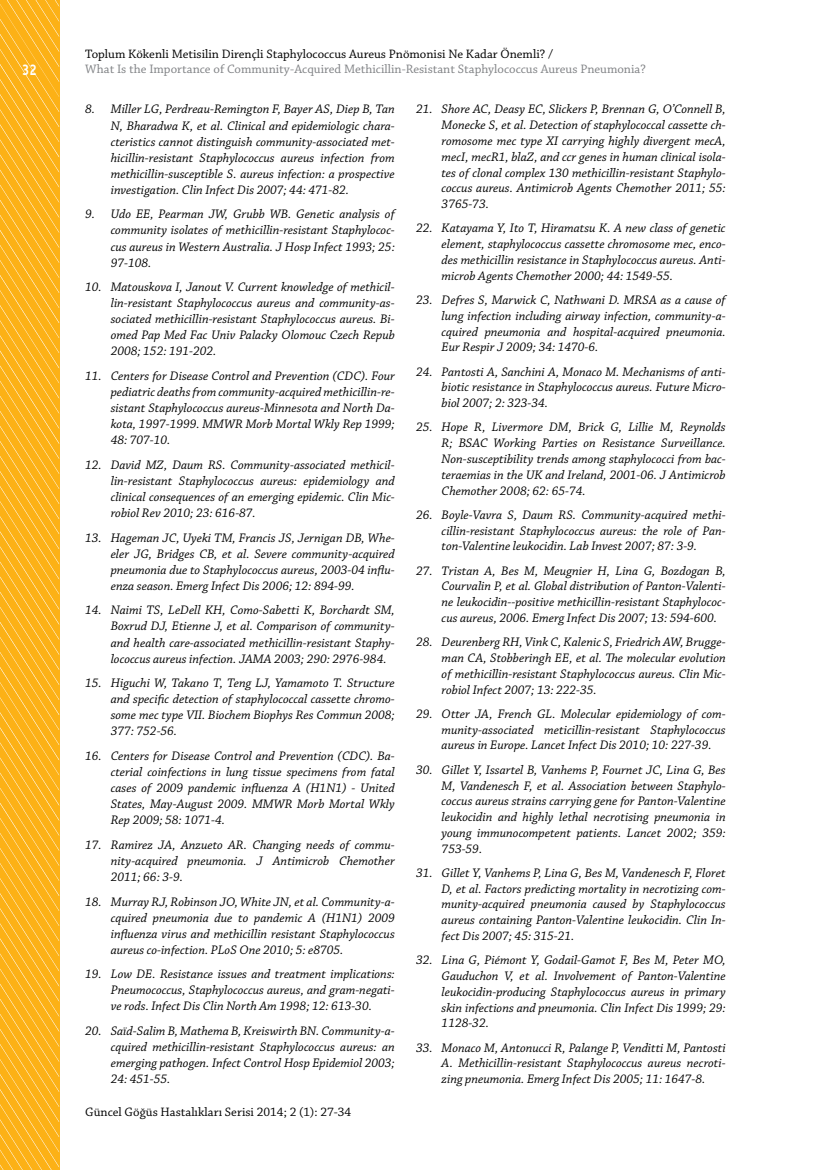
<style>
.page{position:relative;width:830px;height:1170px;background:#fff}
.page>*{position:absolute;margin:0;border:0;box-sizing:border-box;transform-origin:0 0}
.t1{font:700 15px "Alwyn";color:#fff;scale:.85 1}
.t2{font:italic 13.05px/15.8px "Chaparral Pro";color:#000;text-align:justify}
.t3{font:12.9px "Chaparral Pro";color:#000}
.t4{font:12.9px "Chaparral Pro";color:#808285}
</style>
<div class="page">
<svg style="left:0;top:0;width:59px;height:1169px;background:#fcb522"></svg>
<p class="t1" style="left:22px;top:61px;width:19px">32</p>
<p class="t3" style="left:85px;top:47px;width:469px">Toplum Kökenli Metisilin Dirençli Staphylococcus Aureus Pnömonisi Ne Kadar Önemli? /</p>
<p class="t4" style="left:85px;top:62px;width:562px">What Is the Importance of Community-Acquired Methicillin-Resistant Staphylococcus Aureus Pneumonia?</p>
<p class="t2" style="left:111px;top:102px;width:285px;text-indent:-26px">8. Miller LG, Perdreau-Remington F, Bayer AS, Diep B, Tan N, Bharadwa K, et al. Clinical and epidemiologic chara&shy;cteristics cannot distinguish community-associated met&shy;hicillin-resistant Staphylococcus aureus infection from methicillin-susceptible S. aureus infection: a prospective investigation. Clin Infect Dis 2007; 44: 471-82.</p>
<p class="t2" style="left:111px;top:207px;width:285px;text-indent:-26px">9. Udo EE, Pearman JW, Grubb WB. Genetic analysis of community isolates of methicillin-resistant Staphylococ&shy;cus aureus in Western Australia. J Hosp Infect 1993; 25:<br>97-108.</p>
<p class="t2" style="left:111px;top:279px;width:285px;text-indent:-26px">10. Matouskova I, Janout V. Current knowledge of methicil&shy;lin-resistant Staphylococcus aureus and community-as&shy;sociated methicillin-resistant Staphylococcus aureus. Bi&shy;omed Pap Med Fac Univ Palacky Olomouc Czech Repub 2008; 152: 191-202.</p>
<p class="t2" style="left:111px;top:368px;width:285px;text-indent:-26px">11. Centers for Disease Control and Prevention (CDC). Four pediatric deaths from community-acquired methicillin-re&shy;sistant Staphylococcus aureus-Minnesota and North Da&shy;kota, 1997-1999. MMWR Morb Mortal Wkly Rep 1999; 48: 707-10.</p>
<p class="t2" style="left:111px;top:457px;width:285px;text-indent:-26px">12. David MZ, Daum RS. Community-associated methicil&shy;lin-resistant Staphylococcus aureus: epidemiology and clinical consequences of an emerging epidemic. Clin Mic&shy;robiol Rev 2010; 23: 616-87.</p>
<p class="t2" style="left:111px;top:530px;width:285px;text-indent:-26px">13. Hageman JC, Uyeki TM, Francis JS, Jernigan DB, Whe&shy;eler JG, Bridges CB, et al. Severe community-acquired pneumonia due to Staphylococcus aureus, 2003-04 influ&shy;enza season. Emerg Infect Dis 2006; 12: 894-99.</p>
<p class="t2" style="left:111px;top:602px;width:285px;text-indent:-26px">14. Naimi TS, LeDell KH, Como-Sabetti K, Borchardt SM, Boxrud DJ, Etienne J, et al. Comparison of community&shy;and health care-associated methicillin-resistant Staphy&shy;lococcus aureus infection. JAMA 2003; 290: 2976-984.</p>
<p class="t2" style="left:111px;top:675px;width:285px;text-indent:-26px">15. Higuchi W, Takano T, Teng LJ, Yamamoto T. Structure and specific detection of staphylococcal cassette chromo&shy;some mec type VII. Biochem Biophys Res Commun 2008; 377: 752-56.</p>
<p class="t2" style="left:111px;top:748px;width:285px;text-indent:-26px">16. Centers for Disease Control and Prevention (CDC). Ba&shy;cterial coinfections in lung tissue specimens from fatal cases of 2009 pandemic influenza A (H1N1) - United States, May-August 2009. MMWR Morb Mortal Wkly Rep 2009; 58: 1071-4.</p>
<p class="t2" style="left:111px;top:837px;width:285px;text-indent:-26px">17. Ramirez JA, Anzueto AR. Changing needs of commu&shy;nity-acquired pneumonia. J Antimicrob Chemother 2011; 66: 3-9.</p>
<p class="t2" style="left:111px;top:893px;width:285px;text-indent:-26px">18. Murray RJ, Robinson JO, White JN, et al. Community-a&shy;cquired pneumonia due to pandemic A (H1N1) 2009 influenza virus and methicillin resistant Staphylococcus aureus co-infection. PLoS One 2010; 5: e8705.</p>
<p class="t2" style="left:111px;top:966px;width:285px;text-indent:-26px">19. Low DE. Resistance issues and treatment implications:<br>Pneumococcus, Staphylococcus aureus, and gram-negati&shy;ve rods. Infect Dis Clin North Am 1998; 12: 613-30.</p>
<p class="t2" style="left:111px;top:1023px;width:285px;text-indent:-26px">20. Saïd-Salim B, Mathema B, Kreiswirth BN. Community-a&shy;cquired methicillin-resistant Staphylococcus aureus: an emerging pathogen. Infect Control Hosp Epidemiol 2003; 24: 451-55.</p>
<p class="t3" style="left:85px;top:1104px;width:267px">Güncel Göğüs Hastalıkları Serisi 2014; 2 (1): 27-34</p>
<p class="t2" style="left:441px;top:102px;width:285px;text-indent:-26px">21. Shore AC, Deasy EC, Slickers P, Brennan G, O’Connell B, Monecke S, et al. Detection of staphylococcal cassette ch&shy;romosome mec type XI carrying highly divergent mecA, mecI, mecR1, blaZ, and ccr genes in human clinical isola&shy;tes of clonal complex 130 methicillin-resistant Staphylo&shy;coccus aureus. Antimicrob Agents Chemother 2011; 55:<br>3765-73.</p>
<p class="t2" style="left:441px;top:221px;width:285px;text-indent:-26px">22. Katayama Y, Ito T, Hiramatsu K. A new class of genetic element, staphylococcus cassette chromosome mec, enco&shy;des methicillin resistance in Staphylococcus aureus. Anti&shy;microb Agents Chemother 2000; 44: 1549-55.</p>
<p class="t2" style="left:441px;top:292px;width:285px;text-indent:-26px">23. Defres S, Marwick C, Nathwani D. MRSA as a cause of lung infection including airway infection, community-a&shy;cquired pneumonia and hospital-acquired pneumonia.<br>Eur Respir J 2009; 34: 1470-6.</p>
<p class="t2" style="left:441px;top:364px;width:285px;text-indent:-26px">24. Pantosti A, Sanchini A, Monaco M. Mechanisms of anti&shy;biotic resistance in Staphylococcus aureus. Future Micro&shy;biol 2007; 2: 323-34.</p>
<p class="t2" style="left:441px;top:420px;width:285px;text-indent:-26px">25. Hope R, Livermore DM, Brick G, Lillie M, Reynolds R; BSAC Working Parties on Resistance Surveillance.<br>Non-susceptibility trends among staphylococci from bac&shy;teraemias in the UK and Ireland, 2001-06. J Antimicrob Chemother 2008; 62: 65-74.</p>
<p class="t2" style="left:441px;top:507px;width:285px;text-indent:-26px">26. Boyle-Vavra S, Daum RS. Community-acquired methi&shy;cillin-resistant Staphylococcus aureus: the role of Pan&shy;ton-Valentine leukocidin. Lab Invest 2007; 87: 3-9.</p>
<p class="t2" style="left:441px;top:563px;width:285px;text-indent:-26px">27. Tristan A, Bes M, Meugnier H, Lina G, Bozdogan B, Courvalin P, et al. Global distribution of Panton-Valenti&shy;ne leukocidin--positive methicillin-resistant Staphylococ&shy;cus aureus, 2006. Emerg Infect Dis 2007; 13: 594-600.</p>
<p class="t2" style="left:441px;top:634px;width:285px;text-indent:-26px">28. Deurenberg RH, Vink C, Kalenic S, Friedrich AW, Brugge&shy;man CA, Stobberingh EE, et al. The molecular evolution of methicillin-resistant Staphylococcus aureus. Clin Mic&shy;robiol Infect 2007; 13: 222-35.</p>
<p class="t2" style="left:441px;top:706px;width:285px;text-indent:-26px">29. Otter JA, French GL. Molecular epidemiology of com&shy;munity-associated meticillin-resistant Staphylococcus aureus in Europe. Lancet Infect Dis 2010; 10: 227-39.</p>
<p class="t2" style="left:441px;top:762px;width:285px;text-indent:-26px">30. Gillet Y, Issartel B, Vanhems P, Fournet JC, Lina G, Bes M, Vandenesch F, et al. Association between Staphylo&shy;coccus aureus strains carrying gene for Panton-Valentine leukocidin and highly lethal necrotising pneumonia in young immunocompetent patients. Lancet 2002; 359:<br>753-59.</p>
<p class="t2" style="left:441px;top:865px;width:285px;text-indent:-26px">31. Gillet Y, Vanhems P, Lina G, Bes M, Vandenesch F, Floret D, et al. Factors predicting mortality in necrotizing com&shy;munity-acquired pneumonia caused by Staphylococcus aureus containing Panton-Valentine leukocidin. Clin In&shy;fect Dis 2007; 45: 315-21.</p>
<p class="t2" style="left:441px;top:952px;width:285px;text-indent:-26px">32. Lina G, Piémont Y, Godail-Gamot F, Bes M, Peter MO, Gauduchon V, et al. Involvement of Panton-Valentine leukocidin-producing Staphylococcus aureus in primary skin infections and pneumonia. Clin Infect Dis 1999; 29:<br>1128-32.</p>
<p class="t2" style="left:441px;top:1040px;width:285px;text-indent:-26px">33. Monaco M, Antonucci R, Palange P, Venditti M, Pantosti A. Methicillin-resistant Staphylococcus aureus necroti&shy;zing pneumonia. Emerg Infect Dis 2005; 11: 1647-8.</p>
</div>
